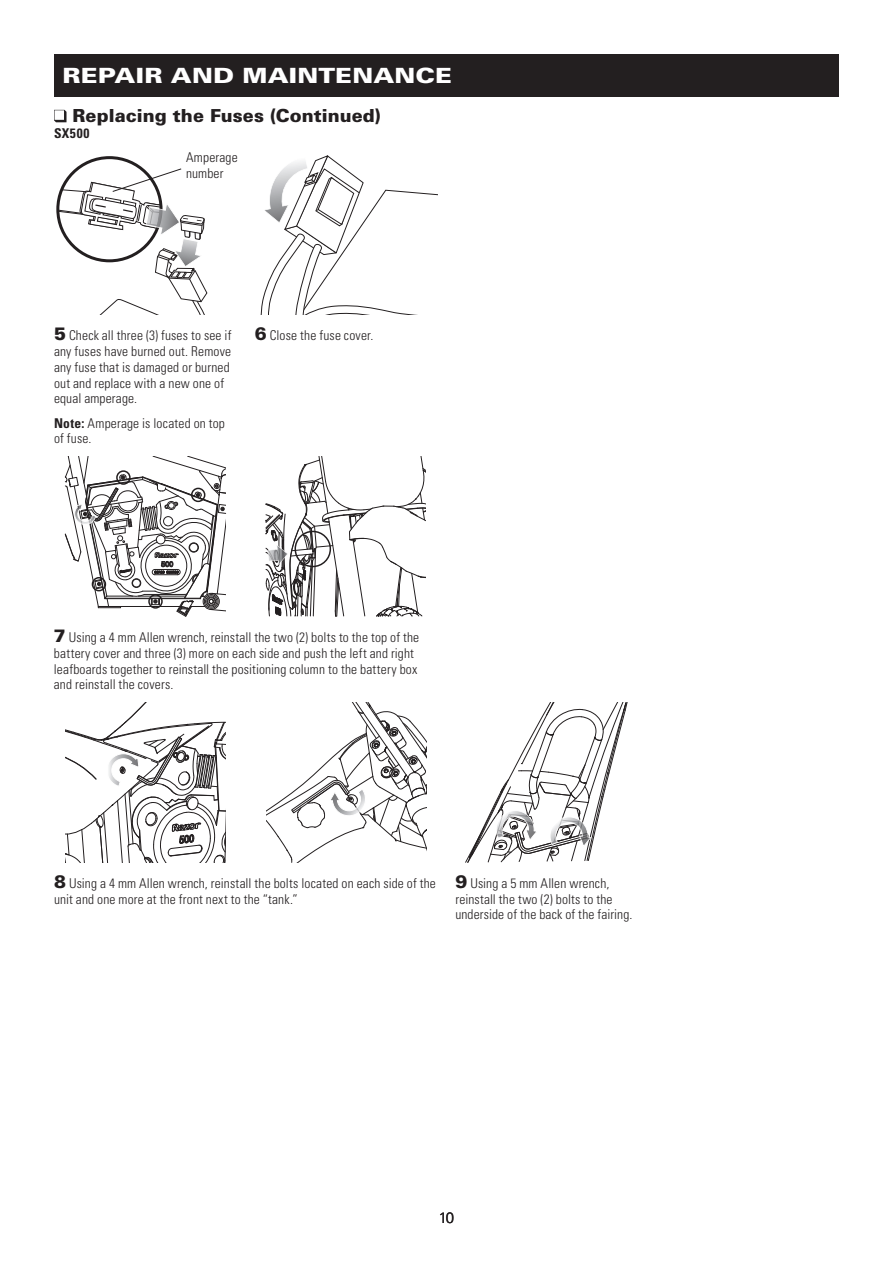
<style>
.page{position:relative;width:893px;height:1263px;background:#fff}
.page>*{position:absolute;margin:0;border:0;box-sizing:border-box;transform-origin:0 0}
.t1{font:900 21px "Univers LT Std";letter-spacing:.005em;color:#fff;scale:1.2 1}
.t2{font:900 18px "Univers LT Std";color:#231f20}
.t3{font:300 15px "Univers LT Std";color:#231f20}
.t4{font:300 condensed 13.5px/15.8px "Univers LT Std";letter-spacing:.01em;color:#231f20}
.t5{font:700 condensed 13.5px "Univers LT Std";letter-spacing:.05em;color:#231f20}
.s1{font-weight:900;font-stretch:normal;font-size:18px}
.s2{font-weight:700}
</style>
<div class="page">
<svg style="left:58px;top:158px;width:103px;height:103px"></svg>
<svg style="left:56px;top:168px;width:152px;height:147px"></svg>
<svg style="left:260px;top:155px;width:178px;height:160px"></svg>
<svg style="left:465px;top:702px;width:163px;height:160px"></svg>
<svg style="left:65px;top:456px;width:161px;height:160px"></svg>
<svg style="left:65px;top:702px;width:160px;height:161px"></svg>
<svg style="left:266px;top:702px;width:161px;height:160px"></svg>
<svg style="left:266px;top:456px;width:160px;height:161px"></svg>
<div style="left:54px;top:54px;width:785px;height:43px;background:#231f20"></div>
<svg style="left:54px;top:110px;width:13px;height:12px"></svg>
<div style="left:294px;top:531px;width:37px;height:36px;border:2px solid #231f20;border-radius:50%"></div>
<div style="left:116px;top:470px;width:15px;height:15px;border:2px solid #231f20;border-radius:50%"></div>
<div style="left:191px;top:488px;width:14px;height:14px;border:2px solid #231f20;border-radius:50%"></div>
<div style="left:148px;top:594px;width:15px;height:15px;border:2px solid #231f20;border-radius:50%"></div>
<div style="left:92px;top:577px;width:14px;height:14px;border:2px solid #231f20;border-radius:50%"></div>
<h1 class="t1" style="left:63px;top:62px;width:326px">REPAIR AND MAINTENANCE</h1>
<h2 class="t2" style="left:73px;top:105px;width:310px">Replacing the Fuses (Continued)</h2>
<p class="t5" style="left:54px;top:125px;width:37px">SX500</p>
<p class="t4" style="left:186px;top:149px;width:53px">Amperage number</p>
<h1 class="t1" style="left:63px;top:62px;width:119px">H ADLINE</h1>
<p class="t4" style="left:54px;top:328px;width:179px"><span class="s1">5</span> Check all three (3) fuses to see if any fuses have burned out. Remove any fuse that is damaged or burned out and replace with a new one of equal amperage.</p>
<p class="t4" style="left:255px;top:328px;width:120px"><span class="s1">6</span> Close the fuse cover.</p>
<p class="t4" style="left:54px;top:415px;width:172px"><span class="s2">Note:</span> Amperage is located on top of fuse.</p>
<p class="t4" style="left:54px;top:629px;width:367px"><span class="s1">7</span> Using a 4 mm Allen wrench, reinstall the two (2) bolts to the top of the battery cover and three (3) more on each side and push the left and right leafboards together to reinstall the positioning column to the battery box and reinstall the covers.</p>
<p class="t4" style="left:54px;top:875px;width:383px"><span class="s1">8</span> Using a 4 mm Allen wrench, reinstall the bolts located on each side of the unit and one more at the front next to the “tank.”</p>
<p class="t4" style="left:455px;top:875px;width:179px"><span class="s1">9</span> Using a 5 mm Allen wrench, reinstall the two (2) bolts to the underside of the back of the fairing.</p>
<p class="t3" style="left:439px;top:1208px;width:17px">10</p>
</div>
